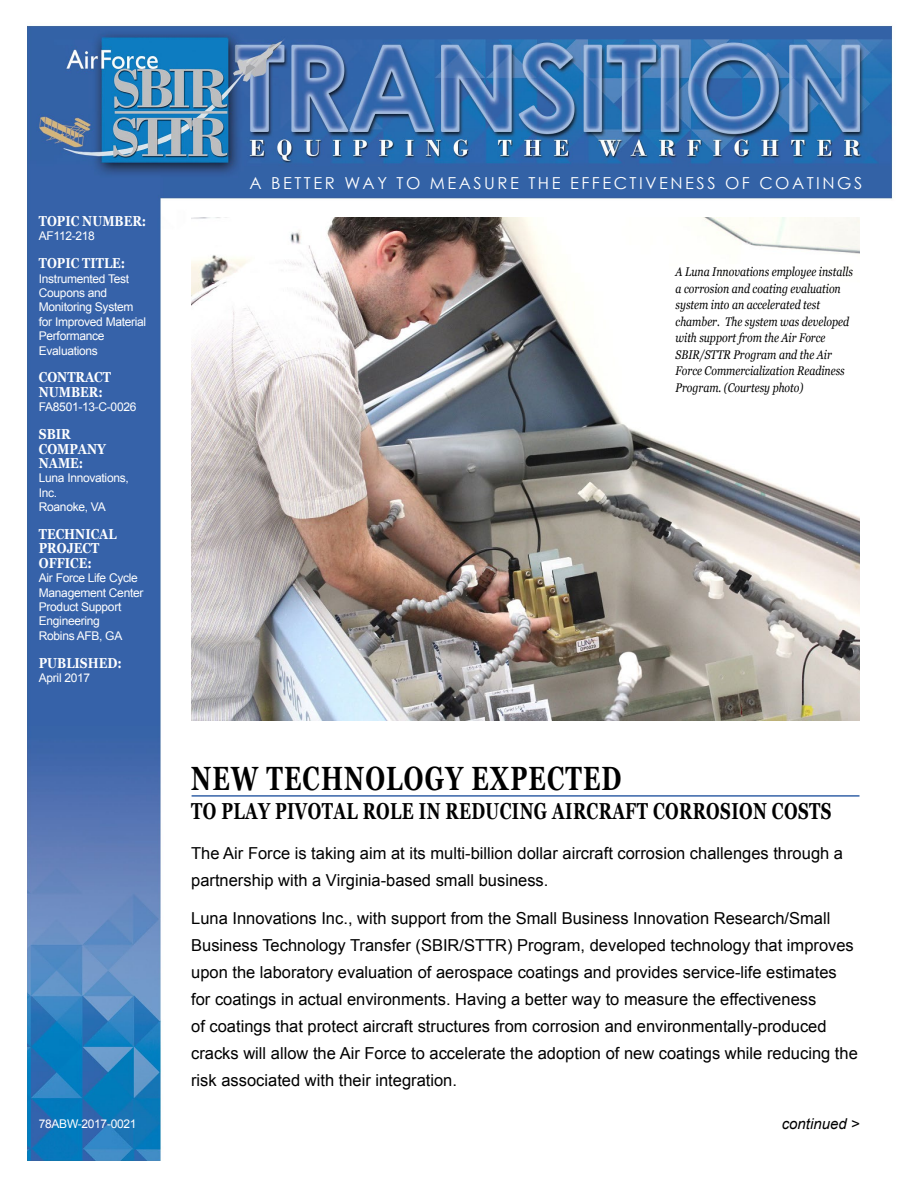
<style>
.page{position:relative;width:918px;height:1188px;background:#fff}
.page>*{position:absolute;margin:0;border:0;box-sizing:border-box;transform-origin:0 0}
.t1{font:700 33.6px "Georgia";letter-spacing:.05em;color:#000;scale:.71 1}
.t2{font:700 23.1px "Georgia";letter-spacing:.025em;color:#000;scale:.71 1}
.t3{font:16.5px/27px "Arial";color:#000}
.t4{font:16.5px "Century Gothic";letter-spacing:.15em;color:#fff}
.t5{font:italic 15px "Arial";color:#000}
.t6{font:700 14.4px/14.4px "Georgia";color:#fff;scale:.83 1}
.t7{font:italic 12.6px/16.5px "Georgia";color:#000;scale:.83 1}
.t8{font:12px/14.4px "Arial";letter-spacing:-.025em;color:#fff}
</style>
<div class="page">
<img style="left:27px;top:25px;width:866px;height:1136px">
<img style="left:192px;top:218px;width:668px;height:502px">
<hr style="left:192px;top:795px;width:668px;height:2px;background:#3563a8">
<p class="t6" style="left:39px;top:214px;width:131px">TOPIC NUMBER:</p>
<p class="t8" style="left:39px;top:229px;width:58px">AF112-218</p>
<p class="t6" style="left:39px;top:256px;width:106px">TOPIC TITLE:</p>
<p class="t8" style="left:39px;top:271px;width:109px">Instrumented Test<br>Coupons and<br>Monitoring System for Improved Material<br>Performance<br>Evaluations</p>
<p class="t6" style="left:39px;top:370px;width:88px">CONTRACT<br>NUMBER:</p>
<p class="t8" style="left:39px;top:400px;width:99px">FA8501-13-C-0026</p>
<p class="t6" style="left:39px;top:427px;width:82px">SBIR<br>COMPANY<br>NAME:</p>
<p class="t8" style="left:39px;top:471px;width:91px">Luna Innovations,<br>Inc.<br>Roanoke, VA</p>
<p class="t6" style="left:39px;top:527px;width:95px">TECHNICAL<br>PROJECT<br>OFFICE:</p>
<p class="t8" style="left:39px;top:571px;width:106px">Air Force Life Cycle<br>Management Center<br>Product Support<br>Engineering<br>Robins AFB, GA</p>
<p class="t6" style="left:39px;top:656px;width:101px">PUBLISHED:</p>
<p class="t8" style="left:39px;top:671px;width:53px">April 2017</p>
<p class="t8" style="left:39px;top:1116px;width:99px">78ABW-2017-0021</p>
<p class="t4" style="left:249px;top:172px;width:614px">A BETTER WAY TO MEASURE THE EFFECTIVENESS OF COATINGS</p>
<p class="t7" style="left:676px;top:264px;width:215px">A Luna Innovations employee installs a corrosion and coating evaluation system into an accelerated test chamber. The system was developed with support from the Air Force<br>SBIR/STTR Program and the Air<br>Force Commercialization Readiness<br>Program. (Courtesy photo)</p>
<h1 class="t1" style="left:191px;top:757px;width:608px">NEW TECHNOLOGY EXPECTED</h1>
<h2 class="t2" style="left:191px;top:796px;width:904px">TO PLAY PIVOTAL ROLE IN REDUCING AIRCRAFT CORROSION COSTS</h2>
<p class="t3" style="left:191px;top:840px;width:653px">The Air Force is taking aim at its multi-billion dollar aircraft corrosion challenges through a partnership with a Virginia-based small business.</p>
<p class="t3" style="left:191px;top:904px;width:668px">Luna Innovations Inc., with support from the Small Business Innovation Research/Small Business Technology Transfer (SBIR/STTR) Program, developed technology that improves upon the laboratory evaluation of aerospace coatings and provides service-life estimates for coatings in actual environments. Having a better way to measure the effectiveness<br>of coatings that protect aircraft structures from corrosion and environmentally-produced cracks will allow the Air Force to accelerate the adoption of new coatings while reducing the risk associated with their integration.</p>
<p class="t5" style="left:782px;top:1114px;width:79px">continued &gt;</p>
</div>
